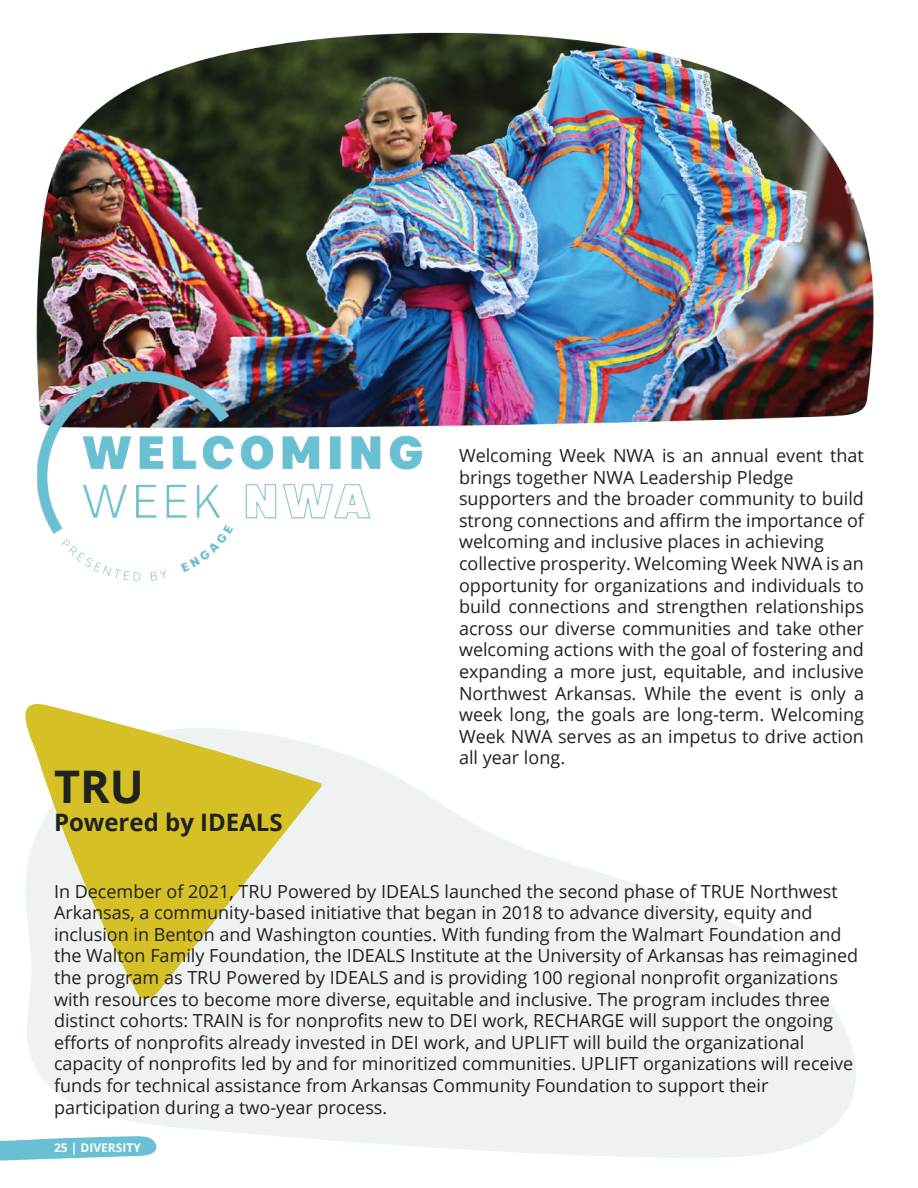
<style>
.page{position:relative;width:918px;height:1188px;background:#fff}
.page>*{position:absolute;margin:0;border:0;box-sizing:border-box;transform-origin:0 0}
.t1{font:700 45px "Open Sans";color:#1f2220}
.t2{font:700 24px "Open Sans";color:#1f2220}
.t3{font:18px/21.6px "Open Sans";color:#231f20}
.t4{font:700 12px "Open Sans";color:#fff}
</style>
<div class="page">
<img style="left:27px;top:32px;width:847px;height:1126px">
<svg style="left:25px;top:696px;width:297px;height:303px"></svg>
<svg style="left:0;top:1136px;width:158px;height:25px"></svg>
<h1 class="t1" style="left:54px;top:754px;width:91px">TRU</h1>
<h2 class="t2" style="left:54px;top:806px;width:230px">Powered by IDEALS</h2>
<p class="t3" style="left:459px;top:444px;width:407px">Welcoming Week NWA is an annual event that brings together NWA Leadership Pledge supporters and the broader community to build strong connections and affirm the importance of welcoming and inclusive places in achieving collective prosperity. Welcoming Week NWA is an opportunity for organizations and individuals to build connections and strengthen relationships across our diverse communities and take other welcoming actions with the goal of fostering and expanding a more just, equitable, and inclusive Northwest Arkansas. While the event is only a week long, the goals are long-term. Welcoming Week NWA serves as an impetus to drive action all year long.</p>
<p class="t3" style="left:54px;top:880px;width:806px">In December of 2021, TRU Powered by IDEALS launched the second phase of TRUE Northwest Arkansas, a community-based initiative that began in 2018 to advance diversity, equity and inclusion in Benton and Washington counties. With funding from the Walmart Foundation and the Walton Family Foundation, the IDEALS Institute at the University of Arkansas has reimagined the program as TRU Powered by IDEALS and is providing 100 regional nonprofit organizations with resources to become more diverse, equitable and inclusive. The program includes three distinct cohorts: TRAIN is for nonprofits new to DEI work, RECHARGE will support the ongoing efforts of nonprofits already invested in DEI work, and UPLIFT will build the organizational capacity of nonprofits led by and for minoritized communities. UPLIFT organizations will receive funds for technical assistance from Arkansas Community Foundation to support their participation during a two-year process.</p>
<p class="t4" style="left:54px;top:1139px;width:88px">25 | DIVERSITY</p>
</div>
